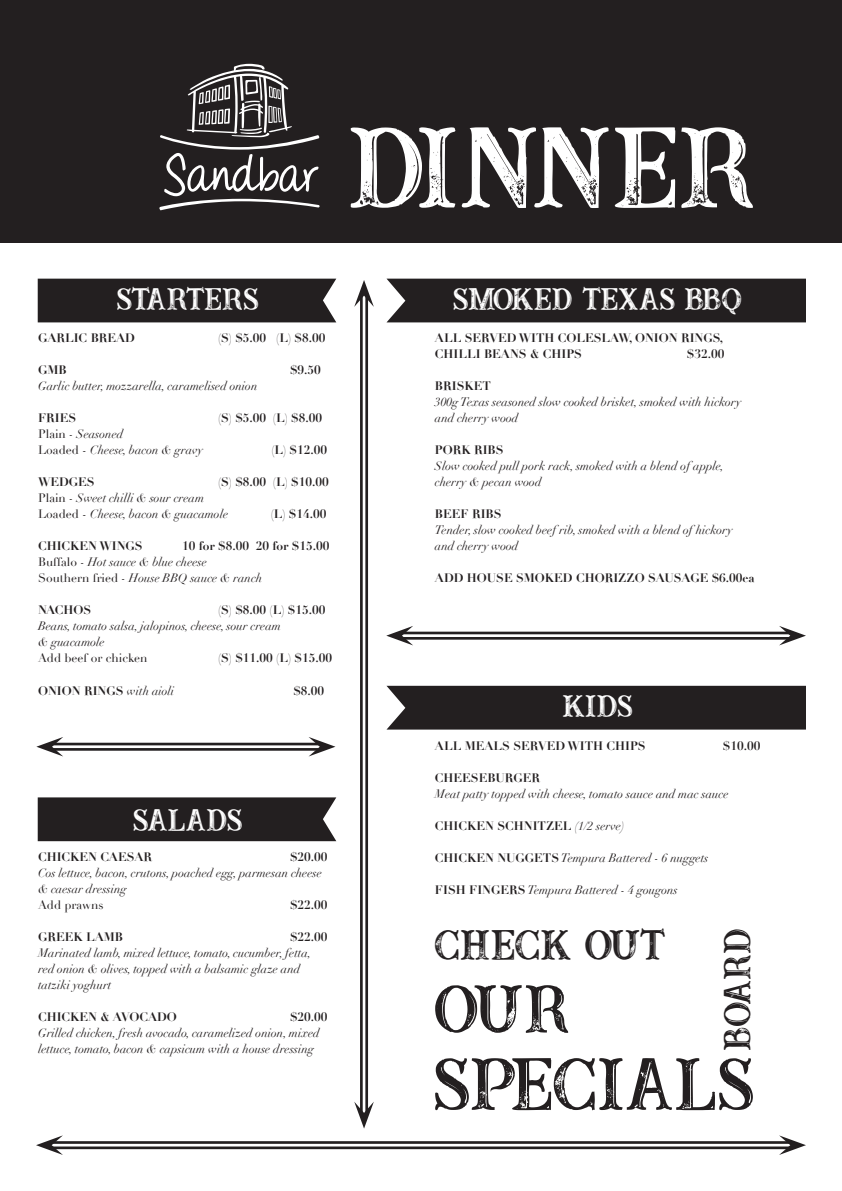
<style>
.page{position:relative;width:842px;height:1191px;background:#fff}
.page>*{position:absolute;margin:0;border:0;box-sizing:border-box;transform-origin:0 0}
.t1{font:130px "Buffalo Inline 2 Grunge";letter-spacing:.025em;color:#fff}
.t2{font:84px "Buffalo Inline 2 Grunge";letter-spacing:.03em;color:#231f20}
.t3{font:80px "Buffalo Inline 2 Grunge";letter-spacing:-.04em;color:#fff}
.t4{font:77px "Buffalo Inline 2 Grunge";color:#231f20}
.t5{font:48px "Buffalo Inline 2 Grunge";letter-spacing:.02em;color:#231f20}
.t6{font:43px "Buffalo Inline 2 Grunge";letter-spacing:.03em;color:#231f20}
.t7{font:35px "Buffalo Inline 2 Grunge";letter-spacing:.025em;color:#fff}
.t8{font:35px "Buffalo Inline 2 Grunge";letter-spacing:.005em;color:#fff}
.t9{font:italic 12px/16px "Didot";color:#231f20}
.t10{font:700 12px/16px "Didot";color:#231f20}
.t11{font:12px "Didot";color:#231f20}
.s1{font-style:normal}
.s2{font-weight:400;font-style:italic}
.s3{font-weight:700;font-style:normal}
</style>
<div class="page">
<div style="left:387px;top:279px;width:419px;height:43px;background:#231f20"></div>
<div style="left:386px;top:686px;width:420px;height:43px;background:#231f20"></div>
<div style="left:0;top:0;width:842px;height:242px;background:#231f20"></div>
<svg style="left:159px;top:64px;width:161px;height:146px"></svg>
<div style="left:38px;top:279px;width:298px;height:43px;background:#231f20"></div>
<hr style="left:365px;top:296px;width:3px;height:816px;background:#231f20">
<hr style="left:360px;top:296px;width:3px;height:816px;background:#231f20">
<svg style="left:354px;top:280px;width:20px;height:27px"></svg>
<svg style="left:354px;top:1101px;width:20px;height:27px"></svg>
<hr style="left:52px;top:1146px;width:738px;height:3px;background:#231f20">
<hr style="left:52px;top:1141px;width:738px;height:2px;background:#231f20">
<svg style="left:779px;top:1135px;width:27px;height:20px"></svg>
<svg style="left:36px;top:1135px;width:27px;height:20px"></svg>
<hr style="left:52px;top:748px;width:268px;height:2px;background:#231f20">
<hr style="left:52px;top:742px;width:268px;height:3px;background:#231f20">
<svg style="left:308px;top:737px;width:27px;height:19px"></svg>
<svg style="left:36px;top:737px;width:27px;height:19px"></svg>
<div style="left:38px;top:797px;width:298px;height:44px;background:#231f20"></div>
<hr style="left:402px;top:637px;width:388px;height:2px;background:#231f20">
<hr style="left:402px;top:631px;width:388px;height:3px;background:#231f20">
<svg style="left:779px;top:626px;width:27px;height:19px"></svg>
<svg style="left:386px;top:626px;width:27px;height:19px"></svg>
<p class="t1" style="left:351px;top:103px;width:405px">DINNER</p>
<p class="t3" style="left:101px;top:253px;width:220px">LUNCH</p>
<p class="t8" style="left:118px;top:281px;width:142px">STARTERS</p>
<p class="t10" style="left:38px;top:330px;width:99px">GARLIC BREAD</p>
<p class="t10" style="left:218px;top:330px;width:109px">(S) $5.00 (L) $8.00</p>
<p class="t10" style="left:38px;top:362px;width:30px">GMB</p>
<p class="t10" style="left:290px;top:362px;width:32px">$9.50</p>
<p class="t9" style="left:38px;top:378px;width:221px">Garlic butter, mozzarella, caramelised onion</p>
<p class="t10" style="left:38px;top:410px;width:40px">FRIES</p>
<p class="t10" style="left:218px;top:410px;width:106px">(S) $5.00 (L) $8.00</p>
<p class="t9" style="left:38px;top:426px;width:87px"><span class="s1">Plain</span> - Seasoned</p>
<p class="t9" style="left:38px;top:442px;width:167px"><span class="s1">Loaded -</span> Cheese, bacon &amp; gravy</p>
<p class="t10" style="left:271px;top:442px;width:57px">(L) $12.00</p>
<p class="t10" style="left:38px;top:474px;width:58px">WEDGES</p>
<p class="t10" style="left:218px;top:474px;width:112px">(S) $8.00 (L) $10.00</p>
<p class="t9" style="left:38px;top:490px;width:168px"><span class="s1">Plain</span> - Sweet chilli &amp; sour cream</p>
<p class="t9" style="left:38px;top:506px;width:192px"><span class="s1">Loaded -</span> Cheese, bacon &amp; guacamole</p>
<p class="t10" style="left:271px;top:506px;width:57px">(L) $14.00</p>
<p class="t10" style="left:38px;top:538px;width:106px">CHICKEN WINGS</p>
<p class="t10" style="left:182px;top:538px;width:149px">10 for $8.00 20 for $15.00</p>
<p class="t9" style="left:38px;top:554px;width:170px"><span class="s1">Buffalo</span> - Hot sauce &amp; blue cheese</p>
<p class="t9" style="left:38px;top:570px;width:226px"><span class="s1">Southern fried</span> - House BBQ sauce &amp; ranch</p>
<p class="t10" style="left:38px;top:602px;width:55px">NACHOS</p>
<p class="t10" style="left:218px;top:602px;width:109px">(S) $8.00 (L) $15.00</p>
<p class="t9" style="left:38px;top:618px;width:244px">Beans, tomato salsa, jalopinos, cheese, sour cream &amp; guacamole</p>
<p class="t11" style="left:38px;top:651px;width:111px">Add beef or chicken</p>
<p class="t10" style="left:218px;top:650px;width:116px">(S) $11.00 (L) $15.00</p>
<p class="t10" style="left:38px;top:682px;width:138px">ONION RINGS <span class="s2">with aioli</span></p>
<p class="t10" style="left:293px;top:682px;width:32px">$8.00</p>
<p class="t7" style="left:134px;top:802px;width:110px">SALADS</p>
<p class="t10" style="left:38px;top:849px;width:116px">CHICKEN CAESAR</p>
<p class="t10" style="left:290px;top:849px;width:39px">$20.00</p>
<p class="t9" style="left:38px;top:865px;width:285px">Cos lettuce, bacon, crutons, poached egg, parmesan cheese</p>
<p class="t9" style="left:38px;top:881px;width:90px">&amp; caesar dressing</p>
<p class="t11" style="left:38px;top:897px;width:67px">Add prawns</p>
<p class="t10" style="left:290px;top:897px;width:39px">$22.00</p>
<p class="t10" style="left:38px;top:929px;width:87px">GREEK LAMB</p>
<p class="t10" style="left:290px;top:929px;width:39px">$22.00</p>
<p class="t9" style="left:38px;top:945px;width:275px">Marinated lamb, mixed lettuce, tomato, cucumber, fetta, red onion &amp; olives, topped with a balsamic glaze and tatziki yoghurt</p>
<p class="t10" style="left:38px;top:1009px;width:140px">CHICKEN &amp; AVOCADO</p>
<p class="t10" style="left:290px;top:1009px;width:39px">$20.00</p>
<p class="t9" style="left:38px;top:1025px;width:283px">Grilled chicken, fresh avocado, caramelized onion, mixed lettuce, tomato, bacon &amp; capsicum with a house dressing</p>
<p class="t7" style="left:454px;top:281px;width:290px">SMOKED TEXAS BBQ</p>
<p class="t10" style="left:435px;top:330px;width:290px">ALL SERVED WITH COLESLAW, ONION RINGS,<br>CHILLI BEANS &amp; CHIPS</p>
<p class="t10" style="left:687px;top:346px;width:39px">$32.00</p>
<p class="t10" style="left:435px;top:378px;width:58px">BRISKET</p>
<p class="t9" style="left:435px;top:394px;width:308px">300g Texas seasoned slow cooked brisket, smoked with hickory and cherry wood</p>
<p class="t10" style="left:435px;top:442px;width:70px">PORK RIBS</p>
<p class="t9" style="left:435px;top:458px;width:290px">Slow cooked pull pork rack, smoked with a blend of apple, cherry &amp; pecan wood</p>
<p class="t10" style="left:435px;top:506px;width:68px">BEEF RIBS</p>
<p class="t9" style="left:435px;top:522px;width:299px">Tender, slow cooked beef rib, smoked with a blend of hickory and cherry wood</p>
<p class="t10" style="left:435px;top:570px;width:321px">ADD HOUSE SMOKED CHORIZZO SAUSAGE $6.00ea</p>
<p class="t7" style="left:563px;top:688px;width:71px">KIDS</p>
<p class="t10" style="left:435px;top:737px;width:212px">ALL MEALS SERVED WITH CHIPS</p>
<p class="t10" style="left:723px;top:737px;width:39px">$10.00</p>
<p class="t10" style="left:435px;top:769px;width:107px">CHEESEBURGER</p>
<p class="t9" style="left:435px;top:785px;width:295px">Meat patty topped with cheese, tomato sauce and mac sauce</p>
<p class="t10" style="left:435px;top:817px;width:191px">CHICKEN SCHNITZEL <span class="s2">(1/2 serve)</span></p>
<p class="t9" style="left:435px;top:849px;width:275px"><span class="s3">CHICKEN NUGGETS</span> Tempura Battered - 6 nuggets</p>
<p class="t9" style="left:435px;top:881px;width:244px"><span class="s3">FISH FINGERS</span> Tempura Battered - 4 gougons</p>
<p class="t5" style="left:435px;top:921px;width:232px">CHECK OUT</p>
<p class="t4" style="left:435px;top:970px;width:135px">OUR</p>
<p class="t2" style="left:435px;top:1042px;width:320px">SPECIALS</p>
<p class="t6" style="left:716px;top:1049px;width:123px;rotate:-90deg">BOARD</p>
</div>
